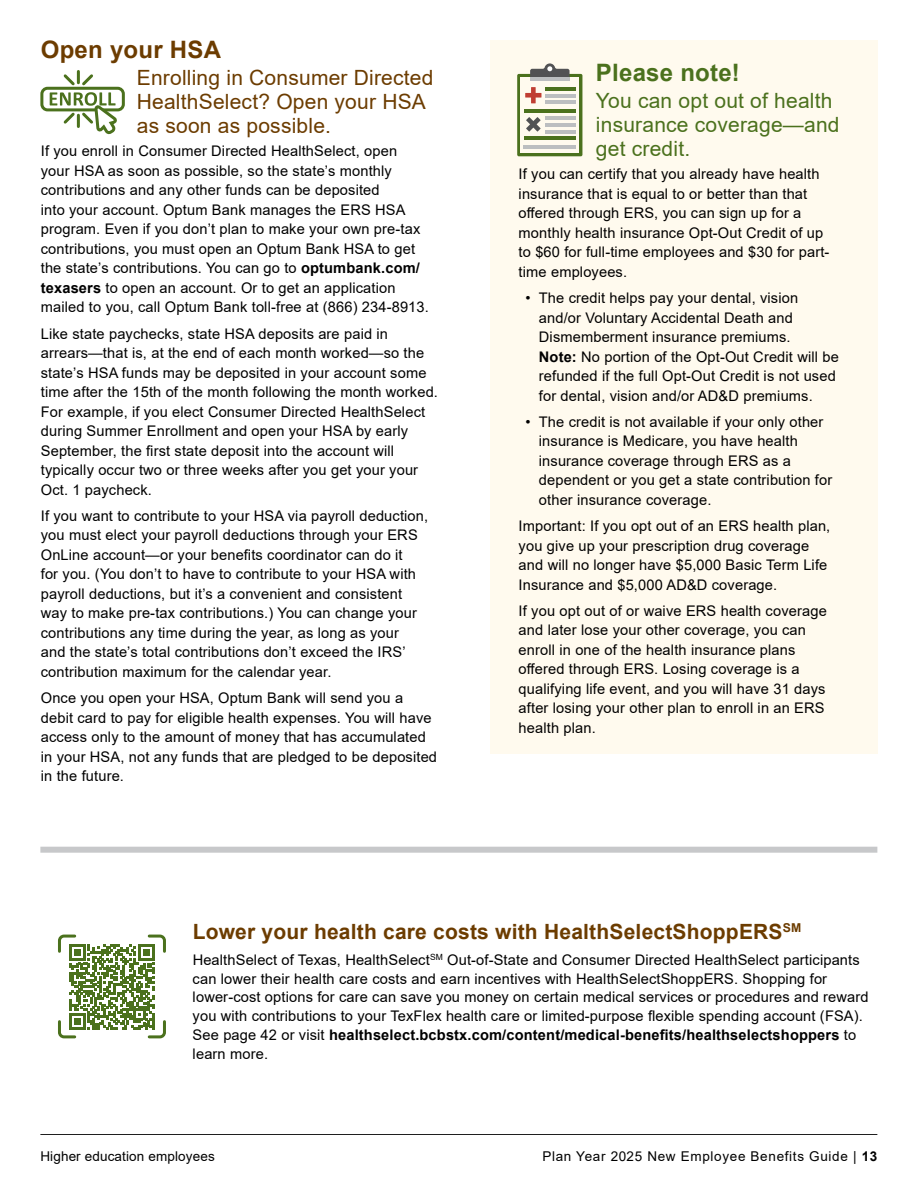
<style>
.page{position:relative;width:918px;height:1188px;background:#fff}
.page>*{position:absolute;margin:0;border:0;box-sizing:border-box;transform-origin:0 0}
.t1{font:700 24px "Arial";letter-spacing:.01em;color:#6c3c00}
.t2{font:700 24px "Arial";letter-spacing:.01em;color:#4b711d}
.t3{font:21px/24px "Arial";letter-spacing:.01em;color:#6c3c00}
.t4{font:21px/24px "Arial";letter-spacing:.01em;color:#4b711d}
.t5{font:700 21px "Arial";letter-spacing:.01em;color:#6c3c00}
.t6{font:14.7px/19.5px "Arial";letter-spacing:.01em;color:#000}
.t7{font:13.5px "Arial";letter-spacing:.05em;color:#000}
.t8{font:13.5px "Arial";letter-spacing:.01em;color:#000}
.s1{font-weight:700}
</style>
<div class="page">
<div style="left:490px;top:40px;width:387px;height:714px;background:#fffaee"></div>
<div style="left:40px;top:847px;width:837px;height:6px;background:#c7c8ca"></div>
<div style="left:40px;top:87px;width:85px;height:24px;border:3px solid #4b711d;border-radius:6px"></div>
<svg style="left:50px;top:71px;width:69px;height:64px"></svg>
<div style="left:517px;top:74px;width:65px;height:82px;background:#4b711d;border-radius:2px"></div>
<div style="left:521px;top:77px;width:58px;height:76px;background:#fffaee"></div>
<hr style="left:545px;top:87px;width:31px;height:3px;background:#4b711d">
<hr style="left:545px;top:94px;width:31px;height:3px;background:#bcbec0">
<hr style="left:545px;top:116px;width:31px;height:3px;background:#bcbec0">
<hr style="left:524px;top:145px;width:52px;height:4px;background:#bcbec0">
<hr style="left:545px;top:101px;width:31px;height:3px;background:#bcbec0">
<hr style="left:545px;top:123px;width:31px;height:3px;background:#bcbec0">
<hr style="left:545px;top:130px;width:31px;height:3px;background:#bcbec0">
<hr style="left:524px;top:109px;width:52px;height:4px;background:#4b711d">
<hr style="left:524px;top:137px;width:52px;height:3px;background:#4b711d">
<svg style="left:530px;top:63px;width:40px;height:18px"></svg>
<div style="left:525px;top:93px;width:16px;height:5px;background:#c03e32"></div>
<div style="left:531px;top:87px;width:5px;height:16px;background:#c03e32"></div>
<svg style="left:526px;top:117px;width:15px;height:15px"></svg>
<svg style="left:58px;top:934px;width:108px;height:105px"></svg>
<hr style="left:40px;top:1134px;width:837px;height:1px;background:#000">
<h4 class="t1" style="left:41px;top:33px;width:182px">Open your HSA</h4>
<p class="t3" style="left:137px;top:66px;width:298px">Enrolling in Consumer Directed<br>HealthSelect? Open your HSA as soon as possible.</p>
<p class="t6" style="left:41px;top:141px;width:390px">If you enroll in Consumer Directed HealthSelect, open your HSA as soon as possible, so the state’s monthly contributions and any other funds can be deposited<br>into your account. Optum Bank manages the ERS HSA program. Even if you don’t plan to make your own pre-tax contributions, you must open an Optum Bank HSA to get the state’s contributions. You can go to <span class="s1">optumbank.com/ texasers</span> to open an account. Or to get an application mailed to you, call Optum Bank toll-free at (866) 234-8913.</p>
<p class="t6" style="left:41px;top:324px;width:399px">Like state paychecks, state HSA deposits are paid in arrears—that is, at the end of each month worked—so the state’s HSA funds may be deposited in your account some time after the 15th of the month following the month worked.<br>For example, if you elect Consumer Directed HealthSelect during Summer Enrollment and open your HSA by early September, the first state deposit into the account will typically occur two or three weeks after you get your your Oct. 1 paycheck.</p>
<p class="t6" style="left:41px;top:506px;width:389px">If you want to contribute to your HSA via payroll deduction, you must elect your payroll deductions through your ERS OnLine account—or your benefits coordinator can do it<br>for you. (You don’t to have to contribute to your HSA with payroll deductions, but it’s a convenient and consistent way to make pre-tax contributions.) You can change your contributions any time during the year, as long as your<br>and the state’s total contributions don’t exceed the IRS’ contribution maximum for the calendar year.</p>
<p class="t6" style="left:41px;top:688px;width:398px">Once you open your HSA, Optum Bank will send you a debit card to pay for eligible health expenses. You will have access only to the amount of money that has accumulated in your HSA, not any funds that are pledged to be deposited in the future.</p>
<p class="t2" style="left:596px;top:56px;width:146px">Please note!</p>
<p class="t4" style="left:596px;top:89px;width:245px">You can opt out of health insurance coverage—and get credit.</p>
<p class="t6" style="left:519px;top:164px;width:312px">If you can certify that you already have health insurance that is equal to or better than that offered through ERS, you can sign up for a monthly health insurance Opt-Out Credit of up to $60 for full-time employees and $30 for part&shy;time employees.</p>
<p class="t6" style="left:539px;top:288px;width:301px;text-indent:-13px">• The credit helps pay your dental, vision and/or Voluntary Accidental Death and Dismemberment insurance premiums.<br><span class="s1">Note:</span> No portion of the Opt-Out Credit will be refunded if the full Opt-Out Credit is not used for dental, vision and/or AD&amp;D premiums.</p>
<p class="t6" style="left:539px;top:412px;width:295px;text-indent:-13px">• The credit is not available if your only other insurance is Medicare, you have health insurance coverage through ERS as a dependent or you get a state contribution for other insurance coverage.</p>
<p class="t6" style="left:519px;top:516px;width:313px">Important: If you opt out of an ERS health plan, you give up your prescription drug coverage and will no longer have $5,000 Basic Term Life Insurance and $5,000 AD&amp;D coverage.</p>
<p class="t6" style="left:519px;top:601px;width:310px">If you opt out of or waive ERS health coverage and later lose your other coverage, you can enroll in one of the health insurance plans offered through ERS. Losing coverage is a qualifying life event, and you will have 31 days after losing your other plan to enroll in an ERS health plan.</p>
<h4 class="t5" style="left:193px;top:917px;width:610px">Lower your health care costs with HealthSelectShoppERS<sup>SM</sup></h4>
<p class="t6" style="left:193px;top:950px;width:677px;line-height:18.8px">HealthSelect of Texas, HealthSelect<sup>SM</sup> Out-of-State and Consumer Directed HealthSelect participants can lower their health care costs and earn incentives with HealthSelectShoppERS. Shopping for lower-cost options for care can save you money on certain medical services or procedures and reward you with contributions to your TexFlex health care or limited-purpose flexible spending account (FSA).<br>See page 42 or visit <span class="s1">healthselect.bcbstx.com/content/medical-benefits/healthselectshoppers</span> to learn more.</p>
<p class="t8" style="left:40px;top:1147px;width:176px">Higher education employees</p>
<p class="t7" style="left:542px;top:1147px;width:336px">Plan Year 2025 New Employee Benefits Guide | <span class="s1">13</span></p>
</div>
